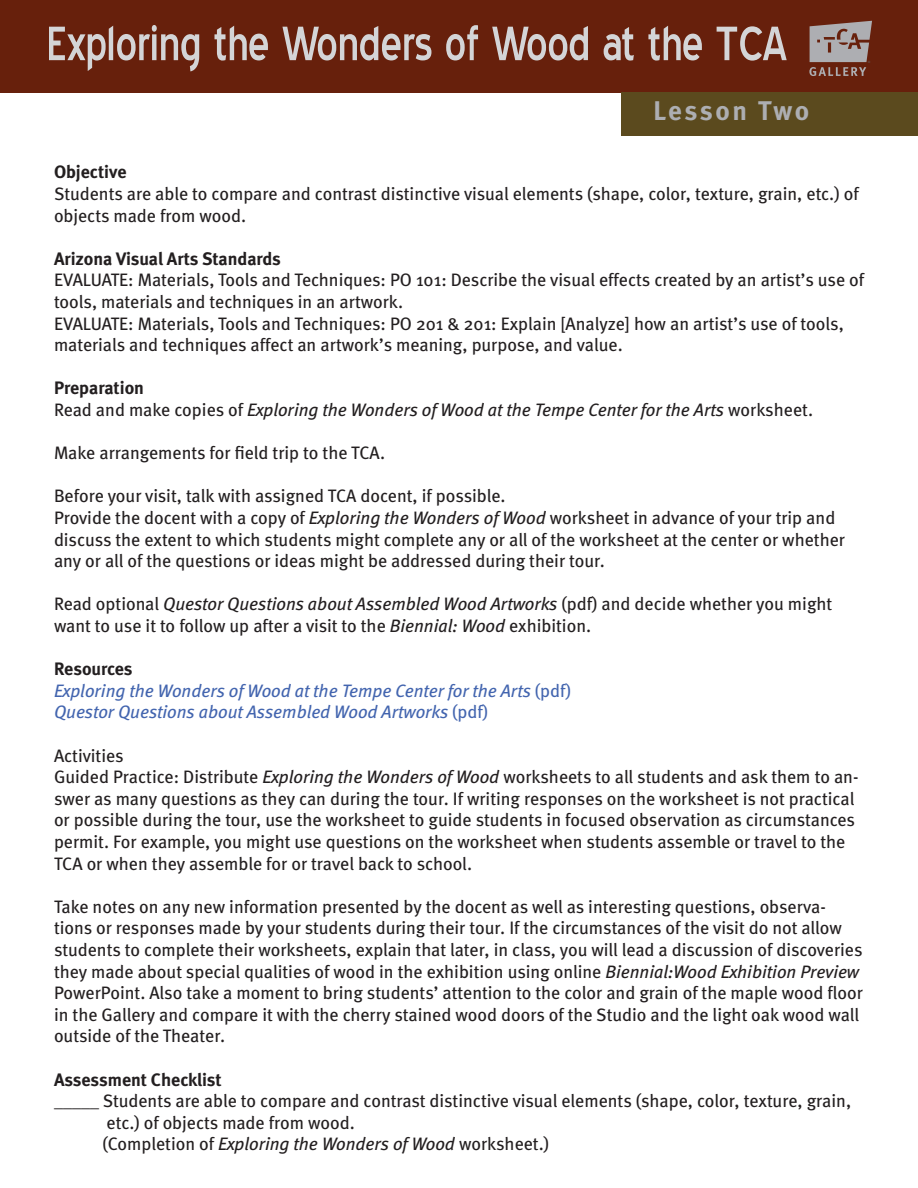
<style>
.page{position:relative;width:918px;height:1188px;background:#fff}
.page>*{position:absolute;margin:0;border:0;box-sizing:border-box;transform-origin:0 0}
.t1{font:60.45px "Blue Highway";letter-spacing:-.01em;color:#d4d5d7;scale:.89 1}
.t2{font:700 27px "Meta";letter-spacing:.095em;color:#adaeb2}
.t3{font:18px/21.6px "Meta";color:#231f20}
.t4{font:italic 18px/21.6px "Meta";color:#4365af}
.t5{font:italic 18px/21.6px "Meta";color:#231f20}
.t6{font:700 18px "Meta";color:#231f20}
.t7{font:3px "Meta Normal";color:#636366}
.s1{font-weight:700;font-style:normal}
.s2{font-style:normal}
.s3{font-style:italic}
.s4{font-weight:700;font-style:normal;color:#231f20}
</style>
<div class="page">
<div style="left:0;top:0;width:918px;height:93px;background:#67200c"></div>
<svg style="left:809px;top:21px;width:63px;height:55px"></svg>
<div style="left:621px;top:93px;width:297px;height:43px;background:#5b4a1e"></div>
<h1 class="t1" style="left:46px;top:18px;width:834px">Exploring the Wonders of Wood at the TCA</h1>
<h2 class="t2" style="left:653px;top:93px;width:157px">Lesson Two</h2>
<p class="t7" style="left:868px;top:60px;width:4px">®</p>
<p class="t6" style="left:54px;top:161px;width:74px">Objective</p>
<p class="t3" style="left:54px;top:182px;width:806px">Students are able to compare and contrast distinctive visual elements (shape, color, texture, grain, etc.) of objects made from wood.</p>
<p class="t6" style="left:54px;top:247px;width:228px">Arizona Visual Arts Standards</p>
<p class="t3" style="left:54px;top:269px;width:812px">EVALUATE: Materials, Tools and Techniques: PO 101: Describe the visual effects created by an artist’s use of tools, materials and techniques in an artwork.<br>EVALUATE: Materials, Tools and Techniques: PO 201 &amp; 201: Explain [Analyze] how an artist’s use of tools, materials and techniques affect an artwork’s meaning, purpose, and value.</p>
<p class="t5" style="left:54px;top:377px;width:761px"><span class="s1">Preparation<br></span><span class="s2">Read and make copies of</span> Exploring the Wonders of Wood at the Tempe Center for the Arts <span class="s2">worksheet.</span></p>
<p class="t3" style="left:54px;top:442px;width:333px">Make arrangements for field trip to the TCA.</p>
<p class="t3" style="left:54px;top:485px;width:792px">Before your visit, talk with assigned TCA docent, if possible.<br>Provide the docent with a copy of <span class="s3">Exploring the Wonders of Wood</span> worksheet in advance of your trip and discuss the extent to which students might complete any or all of the worksheet at the center or whether any or all of the questions or ideas might be addressed during their tour.</p>
<p class="t3" style="left:54px;top:593px;width:780px">Read optional <span class="s3">Questor Questions about Assembled Wood Artworks</span> (pdf) and decide whether you might want to use it to follow up after a visit to the <span class="s3">Biennial: Wood</span> exhibition.</p>
<p class="t4" style="left:54px;top:658px;width:518px"><span class="s4">Resources<br></span>Exploring the Wonders of Wood at the Tempe Center for the Arts <span class="s2">(pdf)<br></span>Questor Questions about Assembled Wood Artworks <span class="s2">(pdf)</span></p>
<p class="t3" style="left:54px;top:744px;width:806px">Activities<br>Guided Practice: Distribute <span class="s3">Exploring the Wonders of Wood</span> worksheets to all students and ask them to an&shy;swer as many questions as they can during the tour. If writing responses on the worksheet is not practical or possible during the tour, use the worksheet to guide students in focused observation as circumstances permit. For example, you might use questions on the worksheet when students assemble or travel to the TCA or when they assemble for or travel back to school.</p>
<p class="t3" style="left:54px;top:895px;width:810px">Take notes on any new information presented by the docent as well as interesting questions, observa&shy;tions or responses made by your students during their tour. If the circumstances of the visit do not allow students to complete their worksheets, explain that later, in class, you will lead a discussion of discoveries they made about special qualities of wood in the exhibition using online <span class="s3">Biennial:Wood Exhibition Preview </span>PowerPoint. Also take a moment to bring students’ attention to the color and grain of the maple wood floor in the Gallery and compare it with the cherry stained wood doors of the Studio and the light oak wood wall outside of the Theater.</p>
<p class="t6" style="left:54px;top:1068px;width:169px">Assessment Checklist</p>
<p class="t3" style="left:103px;top:1090px;width:750px;text-indent:-49px">_____ Students are able to compare and contrast distinctive visual elements (shape, color, texture, grain, etc.) of objects made from wood.<br>(Completion of <span class="s3">Exploring the Wonders of Wood</span> worksheet.)</p>
</div>
